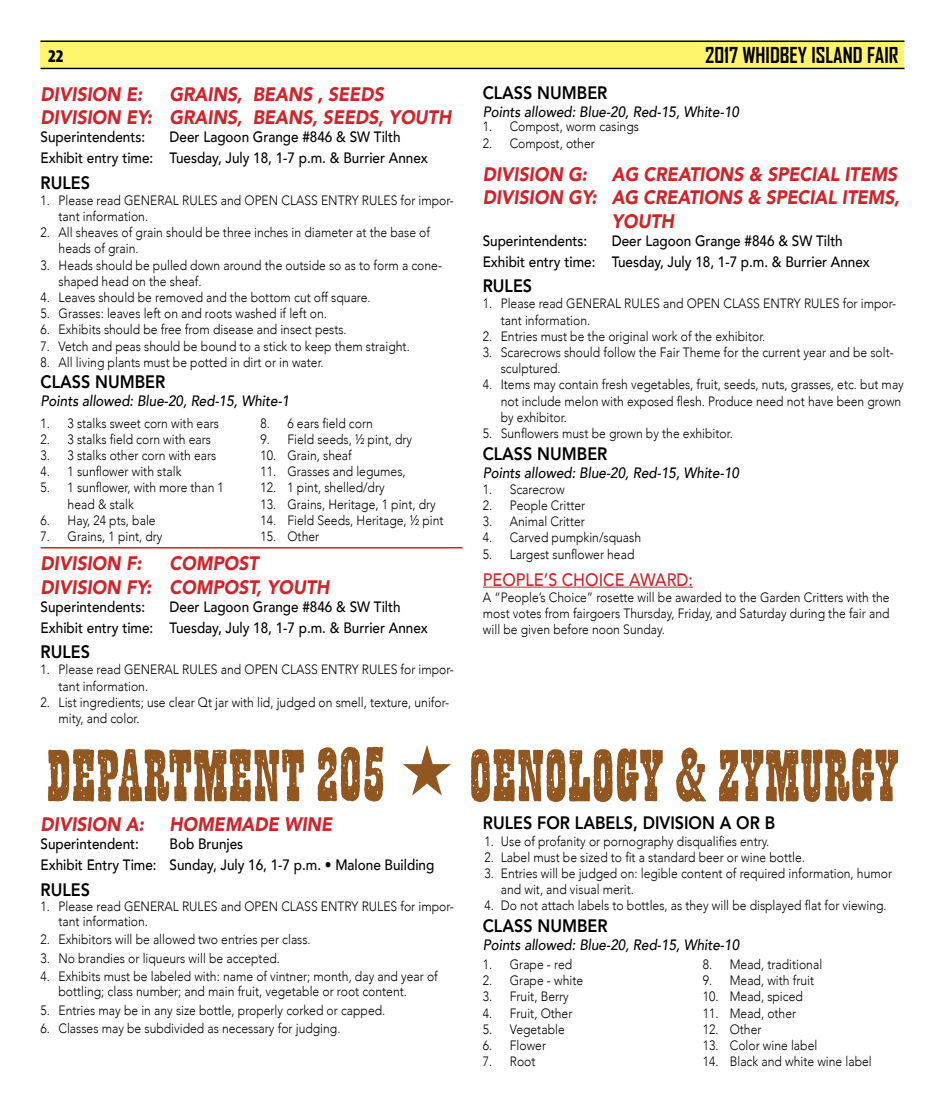
<style>
.page{position:relative;width:945px;height:1107px;background:#fff}
.page>*{position:absolute;margin:0;border:0;box-sizing:border-box;transform-origin:0 0}
.t1{font:700 21px "Agency FB";color:#000}
.t2{font:italic 900 19.5px/23.4px "Avenir";color:#d2232a;scale:.9 1}
.t3{font:800 18px "Avenir";color:#000;scale:.9 1}
.t4{font:500 18px "Avenir";color:#d2232a;scale:.9 1}
.t5{font:900 condensed 18px "Myriad Pro";color:#000}
.t6{font:500 15px/21.5px "Avenir";color:#000;scale:.9 1}
.t7{font:italic 500 15px "Avenir";color:#000;scale:.9 1}
.t8{font:300 13.5px/16.2px "Avenir";color:#000;scale:.9 1}
</style>
<div class="page">
<div style="left:40px;top:40px;width:864px;height:28px;background:#fff56d"></div>
<hr style="left:40px;top:41px;width:864px;height:1px;background:#000">
<hr style="left:40px;top:68px;width:864px;height:1px;background:#000">
<svg style="left:48px;top:745px;width:850px;height:57px"></svg>
<hr style="left:41px;top:547px;width:421px;height:2px;background:#d2232a">
<hr style="left:483px;top:587px;width:210px;height:1px;background:#d2232a">
<h3 class="t5" style="left:48px;top:45px;width:17px">22</h3>
<h1 class="t1" style="left:705px;top:42px;width:195px">2017 WHIDBEY ISLAND FAIR</h1>
<h2 class="t2" style="left:41px;top:82px;width:458px;text-indent:129px">GRAINS, BEANS , SEEDS<br>DIVISION EY: GRAINS, BEANS, SEEDS, YOUTH</h2>
<p class="t6" style="left:41px;top:125px;width:118px">Superintendents:</p>
<h2 class="t2" style="left:41px;top:82px;width:114px">DIVISION E:</h2>
<p class="t6" style="left:41px;top:125px;width:432px;text-indent:129px">Deer Lagoon Grange #846 &amp; SW Tilth<br>Exhibit entry time: Tuesday, July 18, 1-7 p.m. &amp; Burrier Annex</p>
<h3 class="t3" style="left:41px;top:168px;width:57px">RULES</h3>
<p class="t8" style="left:59px;top:192px;width:441px;text-indent:-18px">1. Please read GENERAL RULES and OPEN CLASS ENTRY RULES for impor&shy;tant information.</p>
<p class="t8" style="left:59px;top:224px;width:414px;text-indent:-18px">2. All sheaves of grain should be three inches in diameter at the base of heads of grain.</p>
<p class="t8" style="left:59px;top:257px;width:428px;text-indent:-18px">3. Heads should be pulled down around the outside so as to form a cone&shy;shaped head on the sheaf.</p>
<p class="t8" style="left:41px;top:289px;width:368px">4. Leaves should be removed and the bottom cut off square.</p>
<p class="t8" style="left:41px;top:305px;width:320px">5. Grasses: leaves left on and roots washed if left on.</p>
<p class="t8" style="left:41px;top:322px;width:342px">6. Exhibits should be free from disease and insect pests.</p>
<p class="t8" style="left:41px;top:338px;width:412px">7. Vetch and peas should be bound to a stick to keep them straight.</p>
<p class="t8" style="left:41px;top:354px;width:316px">8. All living plants must be potted in dirt or in water.</p>
<h3 class="t3" style="left:41px;top:368px;width:140px">CLASS NUMBER</h3>
<p class="t7" style="left:41px;top:392px;width:278px">Points allowed: Blue-20, Red-15, White-1</p>
<p class="t8" style="left:41px;top:415px;width:200px">1. 3 stalks sweet corn with ears</p>
<p class="t8" style="left:41px;top:431px;width:191px">2. 3 stalks field corn with ears</p>
<p class="t8" style="left:41px;top:447px;width:197px">3. 3 stalks other corn with ears</p>
<p class="t8" style="left:41px;top:463px;width:158px">4. 1 sunflower with stalk</p>
<p class="t8" style="left:68px;top:480px;width:175px;text-indent:-27px">5. 1 sunflower, with more than 1 head &amp; stalk</p>
<p class="t8" style="left:41px;top:512px;width:129px">6. Hay, 24 pts, bale</p>
<p class="t8" style="left:41px;top:528px;width:137px">7. Grains, 1 pint, dry</p>
<p class="t8" style="left:260px;top:415px;width:126px">8. 6 ears field corn</p>
<p class="t8" style="left:260px;top:431px;width:170px">9. Field seeds, ½ pint, dry</p>
<p class="t8" style="left:260px;top:447px;width:103px">10. Grain, sheaf</p>
<p class="t8" style="left:260px;top:463px;width:163px">11. Grasses and legumes,</p>
<p class="t8" style="left:260px;top:480px;width:140px">12. 1 pint, shelled/dry</p>
<p class="t8" style="left:260px;top:496px;width:196px">13. Grains, Heritage, 1 pint, dry</p>
<p class="t8" style="left:260px;top:512px;width:205px">14. Field Seeds, Heritage, ½ pint</p>
<p class="t8" style="left:260px;top:528px;width:67px">15. Other</p>
<h2 class="t2" style="left:41px;top:551px;width:322px;text-indent:129px">COMPOST<br>DIVISION FY: COMPOST, YOUTH</h2>
<p class="t6" style="left:41px;top:595px;width:118px">Superintendents:</p>
<h2 class="t2" style="left:41px;top:551px;width:114px">DIVISION F:</h2>
<p class="t6" style="left:41px;top:595px;width:432px;text-indent:129px">Deer Lagoon Grange #846 &amp; SW Tilth<br>Exhibit entry time: Tuesday, July 18, 1-7 p.m. &amp; Burrier Annex</p>
<h3 class="t3" style="left:41px;top:638px;width:57px">RULES</h3>
<p class="t8" style="left:59px;top:662px;width:441px;text-indent:-18px">1. Please read GENERAL RULES and OPEN CLASS ENTRY RULES for impor&shy;tant information.</p>
<p class="t8" style="left:59px;top:694px;width:435px;text-indent:-18px">2. List ingredients; use clear Qt jar with lid, judged on smell, texture, unifor&shy;mity, and color.</p>
<h3 class="t3" style="left:483px;top:79px;width:140px">CLASS NUMBER</h3>
<p class="t7" style="left:483px;top:103px;width:286px">Points allowed: Blue-20, Red-15, White-10</p>
<p class="t8" style="left:483px;top:119px;width:175px">1. Compost, worm casings</p>
<p class="t8" style="left:483px;top:135px;width:126px">2. Compost, other</p>
<h2 class="t2" style="left:483px;top:162px;width:117px">DIVISION G:</h2>
<h2 class="t2" style="left:612px;top:162px;width:319px">AG CREATIONS &amp; SPECIAL ITEMS</h2>
<h2 class="t2" style="left:483px;top:186px;width:465px">DIVISION GY: AG CREATIONS &amp; SPECIAL ITEMS,</h2>
<h2 class="t2" style="left:612px;top:209px;width:71px">YOUTH</h2>
<p class="t6" style="left:483px;top:229px;width:118px">Superintendents:</p>
<p class="t6" style="left:483px;top:229px;width:432px;text-indent:129px">Deer Lagoon Grange #846 &amp; SW Tilth<br>Exhibit entry time: Tuesday, July 18, 1-7 p.m. &amp; Burrier Annex</p>
<h3 class="t3" style="left:483px;top:272px;width:57px">RULES</h3>
<p class="t8" style="left:501px;top:296px;width:441px;text-indent:-18px">1. Please read GENERAL RULES and OPEN CLASS ENTRY RULES for impor&shy;tant information.</p>
<p class="t8" style="left:483px;top:328px;width:316px">2. Entries must be the original work of the exhibitor.</p>
<p class="t8" style="left:501px;top:344px;width:438px;text-indent:-18px">3. Scarecrows should follow the Fair Theme for the current year and be solt&shy;sculptured.</p>
<p class="t8" style="left:501px;top:377px;width:449px;text-indent:-18px">4. Items may contain fresh vegetables, fruit, seeds, nuts, grasses, etc. but may not include melon with exposed flesh. Produce need not have been grown by exhibitor.</p>
<p class="t8" style="left:483px;top:425px;width:279px">5. Sunflowers must be grown by the exhibitor.</p>
<h3 class="t3" style="left:483px;top:439px;width:140px">CLASS NUMBER</h3>
<p class="t7" style="left:483px;top:463px;width:286px">Points allowed: Blue-20, Red-15, White-10</p>
<p class="t8" style="left:483px;top:481px;width:93px">1. Scarecrow</p>
<p class="t8" style="left:483px;top:497px;width:116px">2. People Critter</p>
<p class="t8" style="left:483px;top:514px;width:115px">3. Animal Critter</p>
<p class="t8" style="left:483px;top:530px;width:178px">4. Carved pumpkin/squash</p>
<p class="t8" style="left:483px;top:546px;width:170px">5. Largest sunflower head</p>
<h3 class="t4" style="left:483px;top:564px;width:235px">PEOPLE’S CHOICE AWARD:</h3>
<p class="t8" style="left:483px;top:589px;width:453px;text-align:justify">A “People’s Choice” rosette will be awarded to the Garden Critters with the most votes from fairgoers Thursday, Friday, and Saturday during the fair and will be given before noon Sunday.</p>
<h2 class="t2" style="left:40px;top:812px;width:117px">DIVISION A:</h2>
<h2 class="t2" style="left:169px;top:812px;width:182px">HOMEMADE WINE</h2>
<p class="t6" style="left:40px;top:832px;width:111px">Superintendent:</p>
<p class="t6" style="left:40px;top:832px;width:439px;text-indent:129px">Bob Brunjes<br>Exhibit Entry Time: Sunday, July 16, 1-7 p.m. • Malone Building</p>
<h3 class="t3" style="left:40px;top:875px;width:57px">RULES</h3>
<p class="t8" style="left:58px;top:898px;width:441px;line-height:15px;text-indent:-18px">1. Please read GENERAL RULES and OPEN CLASS ENTRY RULES for impor&shy;tant information.</p>
<p class="t8" style="left:41px;top:931px;width:302px">2. Exhibitors will be allowed two entries per class.</p>
<p class="t8" style="left:41px;top:950px;width:268px">3. No brandies or liqueurs will be accepted.</p>
<p class="t8" style="left:58px;top:969px;width:423px;line-height:15px;text-indent:-18px">4. Exhibits must be labeled with: name of vintner; month, day and year of bottling; class number; and main fruit, vegetable or root content.</p>
<p class="t8" style="left:41px;top:1002px;width:385px">5. Entries may be in any size bottle, properly corked or capped.</p>
<p class="t8" style="left:41px;top:1020px;width:335px">6. Classes may be subdivided as necessary for judging.</p>
<h3 class="t3" style="left:483px;top:809px;width:326px">RULES FOR LABELS, DIVISION A OR B</h3>
<p class="t8" style="left:484px;top:833px;width:318px">1. Use of profanity or pornography disqualifies entry.</p>
<p class="t8" style="left:484px;top:849px;width:358px">2. Label must be sized to fit a standard beer or wine bottle.</p>
<p class="t8" style="left:501px;top:865px;width:436px;text-indent:-16px">3. Entries will be judged on: legible content of required information, humor and wit, and visual merit.</p>
<p class="t8" style="left:484px;top:898px;width:449px">4. Do not attach labels to bottles, as they will be displayed flat for viewing.</p>
<h3 class="t3" style="left:483px;top:912px;width:140px">CLASS NUMBER</h3>
<p class="t7" style="left:483px;top:936px;width:286px">Points allowed: Blue-20, Red-15, White-10</p>
<p class="t8" style="left:483px;top:956px;width:101px">1. Grape - red</p>
<p class="t8" style="left:483px;top:973px;width:113px">2. Grape - white</p>
<p class="t8" style="left:483px;top:989px;width:97px">3. Fruit, Berry</p>
<p class="t8" style="left:483px;top:1005px;width:101px">4. Fruit, Other</p>
<p class="t8" style="left:483px;top:1021px;width:93px">5. Vegetable</p>
<p class="t8" style="left:483px;top:1037px;width:72px">6. Flower</p>
<p class="t8" style="left:483px;top:1054px;width:60px">7. Root</p>
<p class="t8" style="left:703px;top:956px;width:134px">8. Mead, traditional</p>
<p class="t8" style="left:703px;top:973px;width:125px">9. Mead, with fruit</p>
<p class="t8" style="left:703px;top:989px;width:113px">10. Mead, spiced</p>
<p class="t8" style="left:703px;top:1005px;width:105px">11. Mead, other</p>
<p class="t8" style="left:703px;top:1021px;width:67px">12. Other</p>
<p class="t8" style="left:703px;top:1037px;width:129px">13. Color wine label</p>
<p class="t8" style="left:703px;top:1054px;width:189px">14. Black and white wine label</p>
</div>
